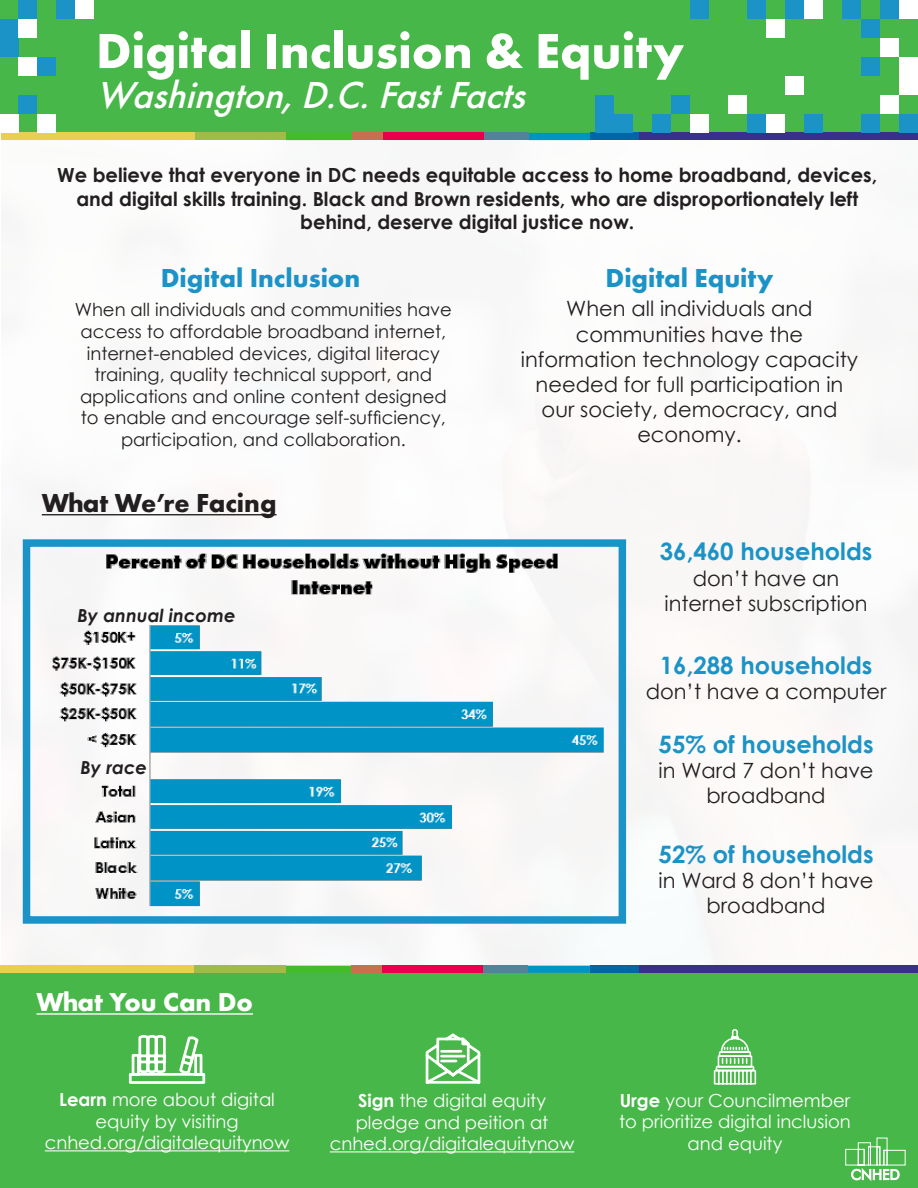
<style>
.page{position:relative;width:918px;height:1188px;background:#fff}
.page>*{position:absolute;margin:0;border:0;box-sizing:border-box;transform-origin:0 0}
.t1{font:700 51px "Futura PT";color:#fff}
.t2{font:italic 500 39px "Futura PT";color:#fff}
.t3{font:700 27px "Futura PT";color:#1b93c6}
.t4{font:700 27px "Futura PT";color:#231f20}
.t5{font:700 27px "Futura PT";color:#fff}
.t6{font:700 24px "Century Gothic";color:#1b93c6}
.t7{font:21px/25.2px "Century Gothic";color:#231f20;text-align:center}
.t8{font:700 19.5px/23.4px "Century Gothic";color:#231f20;text-align:center}
.t9{font:18px/21.6px "Century Gothic";color:#231f20;text-align:center}
.t10{font:18px/21.6px "Century Gothic";color:#fff;text-align:center}
.t11{font:italic 700 18px "Century Gothic";color:#231f20}
.s1{font-weight:700}
</style>
<div class="page">
<div style="left:0;top:969px;width:918px;height:219px;background:#48b749"></div>
<div style="left:0;top:0;width:918px;height:133px;background:#48b749"></div>
<svg style="left:286px;top:133px;width:67px;height:7px"></svg>
<div style="left:195px;top:133px;width:91px;height:7px;background:#9ebd47"></div>
<div style="left:383px;top:133px;width:101px;height:7px;background:#e8004a"></div>
<div style="left:353px;top:133px;width:30px;height:7px;background:#c7704f"></div>
<svg style="left:528px;top:133px;width:63px;height:7px"></svg>
<div style="left:484px;top:133px;width:44px;height:7px;background:#548299"></div>
<div style="left:639px;top:133px;width:279px;height:7px;background:#38308c"></div>
<div style="left:591px;top:133px;width:48px;height:7px;background:#0066a8"></div>
<div style="left:1px;top:133px;width:194px;height:7px;background:#e8cf52"></div>
<hr style="left:42px;top:514px;width:235px;height:1px;background:#231f20">
<svg style="left:845px;top:1137px;width:54px;height:44px"></svg>
<div style="left:23px;top:539px;width:603px;height:385px;border:8px solid #1b93c6"></div>
<img style="left:50px;top:548px;width:568px;height:368px">
<div style="left:0;top:19px;width:18px;height:19px;background:#1b93c6"></div>
<div style="left:0;top:38px;width:18px;height:19px;background:#1b93c6"></div>
<div style="left:0;top:114px;width:18px;height:19px;background:#fff"></div>
<div style="left:18px;top:0;width:19px;height:19px;background:#1b93c6"></div>
<div style="left:18px;top:19px;width:19px;height:19px;background:#fff"></div>
<div style="left:18px;top:57px;width:19px;height:19px;background:#fff"></div>
<div style="left:18px;top:95px;width:19px;height:19px;background:#1b93c6"></div>
<div style="left:37px;top:57px;width:19px;height:19px;background:#1b93c6"></div>
<div style="left:37px;top:114px;width:19px;height:19px;background:#fff"></div>
<div style="left:56px;top:0;width:19px;height:19px;background:#1b93c6"></div>
<div style="left:75px;top:0;width:19px;height:19px;background:#fff"></div>
<div style="left:785px;top:0;width:19px;height:19px;background:#1b93c6"></div>
<div style="left:785px;top:76px;width:19px;height:19px;background:#fff"></div>
<div style="left:804px;top:0;width:19px;height:19px;background:#fff"></div>
<div style="left:804px;top:114px;width:19px;height:19px;background:#1b93c6"></div>
<div style="left:842px;top:0;width:19px;height:19px;background:#1b93c6"></div>
<div style="left:861px;top:19px;width:19px;height:19px;background:#1b93c6"></div>
<div style="left:861px;top:57px;width:19px;height:19px;background:#1b93c6"></div>
<div style="left:880px;top:0;width:19px;height:19px;background:#1b93c6"></div>
<div style="left:880px;top:38px;width:19px;height:19px;background:#fff"></div>
<div style="left:899px;top:0;width:19px;height:19px;background:#fff"></div>
<div style="left:899px;top:57px;width:19px;height:19px;background:#fff"></div>
<div style="left:652px;top:114px;width:19px;height:19px;background:#1b93c6"></div>
<div style="left:671px;top:95px;width:19px;height:19px;background:#1b93c6"></div>
<div style="left:690px;top:0;width:19px;height:19px;background:#1b93c6"></div>
<div style="left:690px;top:114px;width:19px;height:19px;background:#fff"></div>
<div style="left:728px;top:95px;width:19px;height:19px;background:#fff"></div>
<div style="left:747px;top:0;width:19px;height:19px;background:#1b93c6"></div>
<div style="left:747px;top:114px;width:19px;height:19px;background:#1b93c6"></div>
<div style="left:766px;top:19px;width:19px;height:19px;background:#fff"></div>
<div style="left:766px;top:114px;width:19px;height:19px;background:#fff"></div>
<div style="left:595px;top:95px;width:19px;height:19px;background:#1b93c6"></div>
<div style="left:595px;top:114px;width:19px;height:19px;background:#1b93c6"></div>
<div style="left:614px;top:114px;width:19px;height:19px;background:#1b93c6"></div>
<div style="left:861px;top:114px;width:19px;height:19px;background:#1b93c6"></div>
<div style="left:899px;top:114px;width:19px;height:19px;background:#1b93c6"></div>
<div style="left:880px;top:95px;width:19px;height:19px;background:#fff"></div>
<div style="left:899px;top:76px;width:19px;height:19px;background:#fff"></div>
<hr style="left:36px;top:1013px;width:217px;height:2px;background:#fff">
<svg style="left:713px;top:1029px;width:44px;height:56px"></svg>
<svg style="left:425px;top:1033px;width:56px;height:51px"></svg>
<hr style="left:45px;top:1150px;width:244px;height:1px;background:#fff">
<svg style="left:128px;top:1036px;width:78px;height:48px"></svg>
<hr style="left:330px;top:1151px;width:244px;height:1px;background:#fff">
<svg style="left:285px;top:966px;width:67px;height:7px"></svg>
<div style="left:194px;top:966px;width:91px;height:7px;background:#9ebd47"></div>
<div style="left:382px;top:966px;width:101px;height:7px;background:#e8004a"></div>
<div style="left:352px;top:966px;width:30px;height:7px;background:#c7704f"></div>
<svg style="left:528px;top:966px;width:62px;height:7px"></svg>
<div style="left:483px;top:966px;width:45px;height:7px;background:#548299"></div>
<div style="left:639px;top:966px;width:279px;height:7px;background:#38308c"></div>
<div style="left:590px;top:966px;width:49px;height:7px;background:#0066a8"></div>
<div style="left:0;top:966px;width:194px;height:7px;background:#e8cf52"></div>
<h1 class="t1" style="left:96px;top:31px;width:590px">Digital Inclusion &amp; Equity</h1>
<h2 class="t2" style="left:96px;top:80px;width:440px">Washington,D.C.FastFacts</h2>
<p class="t8" style="left:57px;top:165px;width:822px">We believe that everyone in DC needs equitable access to home broadband, devices, and digital skills training. Black and Brown residents, who are disproportionately left behind, deserve digital justice now.</p>
<h3 class="t3" style="left:161px;top:268px;width:201px">Digital Inclusion</h3>
<h3 class="t3" style="left:606px;top:268px;width:169px">Digital Equity</h3>
<p class="t9" style="left:75px;top:301px;width:379px">When all individuals and communities have access to affordable broadband internet, internet-enabled devices, digital literacy training, quality technical support, and applications and online content designed to enable and encourage self-sufficiency, participation, and collaboration.</p>
<p class="t7" style="left:521px;top:298px;width:339px">When all individuals and communities have the information technology capacity needed for full participation in our society, democracy, and economy.</p>
<h3 class="t4" style="left:42px;top:492px;width:236px">What We’re Facing</h3>
<p class="t11" style="left:78px;top:608px;width:160px">By annual income</p>
<p class="t11" style="left:81px;top:760px;width:68px">By race</p>
<h3 class="t5" style="left:36px;top:992px;width:218px">What You Can Do</h3>
<h3 class="t6" style="left:660px;top:542px;width:214px">36,460 households</h3>
<p class="t7" style="left:665px;top:567px;width:205px">don’t have an internet subscription</p>
<h3 class="t6" style="left:660px;top:656px;width:214px">16,288 households</h3>
<p class="t7" style="left:646px;top:681px;width:242px">don’t have a computer</p>
<h3 class="t6" style="left:659px;top:735px;width:217px">55% of households</h3>
<p class="t7" style="left:659px;top:760px;width:216px">in Ward 7 don’t have broadband</p>
<h3 class="t6" style="left:659px;top:845px;width:217px">52% of households</h3>
<p class="t7" style="left:659px;top:870px;width:216px">in Ward 8 don’t have broadband</p>
<p class="t10" style="left:45px;top:1090px;width:246px"><span class="s1">Learn</span> more about digital equity by visiting cnhed.org/digitalequitynow</p>
<p class="t10" style="left:330px;top:1091px;width:246px"><span class="s1">Sign</span> the digital equity pledge and peition at cnhed.org/digitalequitynow</p>
<p class="t10" style="left:619px;top:1091px;width:233px"><span class="s1">Urge</span> your Councilmember to prioritize digital inclusion and equity</p>
</div>
